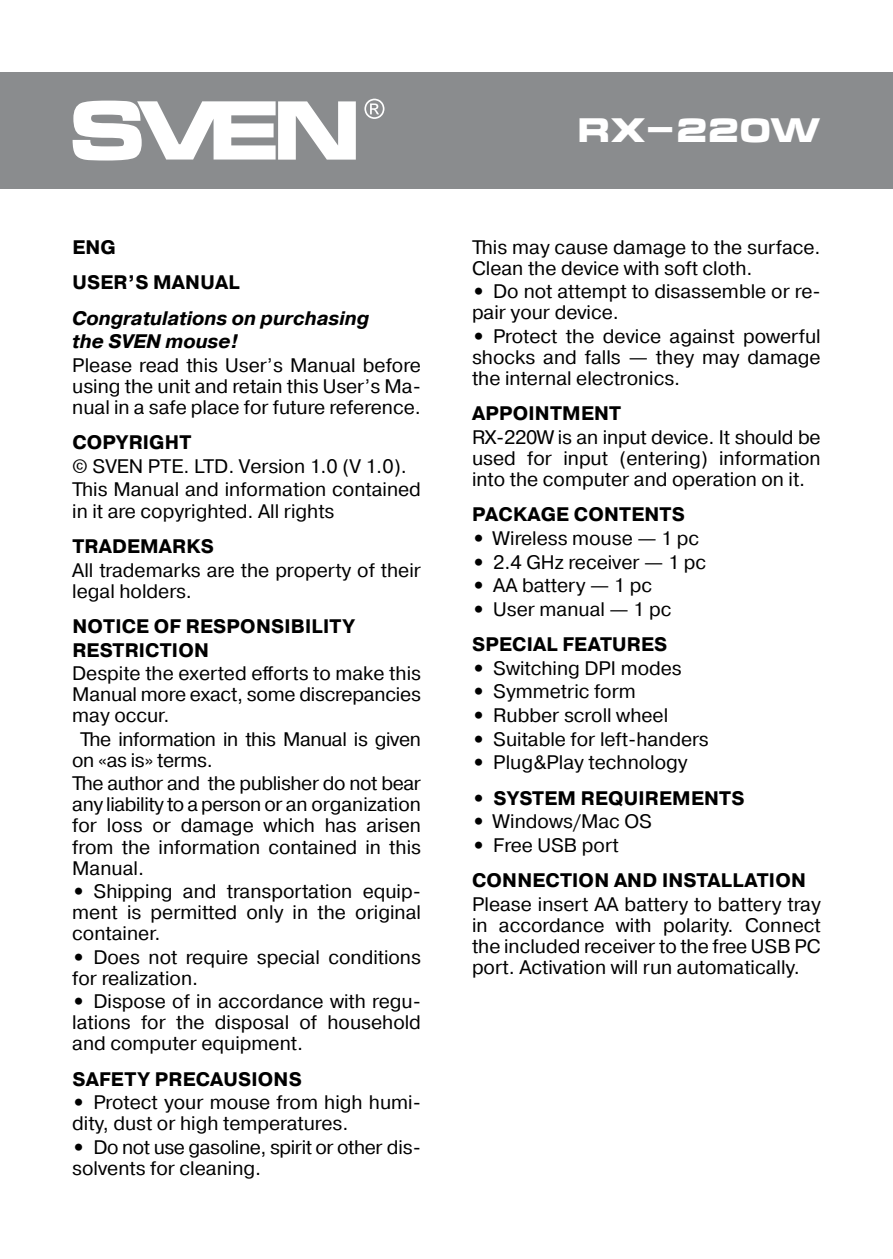
<style>
.page{position:relative;width:893px;height:1259px;background:#fff}
.page>*{position:absolute;margin:0;border:0;box-sizing:border-box;transform-origin:0 0}
.t1{font:700 33px "Micra";letter-spacing:-.05em;color:#fff}
.t2{font:19.5px/21px "Pragmatica";color:#000;text-align:justify}
.t3{font:700 19.5px/35.4px "Pragmatica";letter-spacing:.01em;color:#000}
.t4{font:19.5px/21px "Pragmatica";letter-spacing:-.02em;color:#000}
.t5{font:italic 700 19.5px/23.7px "Pragmatica";color:#000}
.s1{font-weight:700}
.s2{font-weight:400}
</style>
<div class="page">
<div style="left:0;top:72px;width:893px;height:117px;background:#8a8c8e"></div>
<svg style="left:73px;top:101px;width:283px;height:59px"></svg>
<svg style="left:364px;top:99px;width:20px;height:20px"></svg>
<p class="t3" style="left:72px;top:229px;width:169px">ENG<br>USER’S MANUAL</p>
<p class="t5" style="left:72px;top:307px;width:298px">Congratulations on purchasing the SVEN mouse!</p>
<p class="t2" style="left:72px;top:355px;width:350px">Please read this User’s Manual before using the unit and retain this User’s Ma&shy;nual in a safe place for future reference.</p>
<p class="t3" style="left:72px;top:425px;width:121px">COPYRIGHT</p>
<p class="t2" style="left:72px;top:455px;width:350px;line-height:23.7px">© SVEN PTE. LTD. Version 1.0 (V 1.0).<br>This Manual and information contained</p>
<p class="t2" style="left:72px;top:501px;width:264px">in it are copyrighted. All rights</p>
<p class="t3" style="left:72px;top:529px;width:143px">TRADEMARKS</p>
<p class="t2" style="left:72px;top:560px;width:350px">All trademarks are the property of their legal holders.</p>
<p class="t3" style="left:72px;top:615px;width:284px;line-height:23.7px">NOTICE OF RESPONSIBILITY<br>RESTRICTION</p>
<p class="t2" style="left:72px;top:663px;width:350px">Despite the exerted efforts to make this Manual more exact, some discrepancies may occur.</p>
<p class="t4" style="left:72px;top:729px;width:350px;text-indent:8px">The information in this Manual is given on «as is» terms.</p>
<p class="t2" style="left:72px;top:773px;width:350px">The author and the publisher do not bear any liability to a person or an organization for loss or damage which has arisen from the information contained in this Manual.</p>
<p class="t2" style="left:72px;top:881px;width:350px"><span class="s1">•</span> Shipping and transportation equip&shy;ment is permitted only in the original container.</p>
<p class="t2" style="left:72px;top:947px;width:350px"><span class="s1">•</span> Does not require special conditions for realization.</p>
<p class="t2" style="left:72px;top:991px;width:350px"><span class="s1">•</span> Dispose of in accordance with regu&shy;lations for the disposal of household and computer equipment.</p>
<p class="t3" style="left:72px;top:1061px;width:231px">SAFETY PRECAUSIONS</p>
<p class="t2" style="left:72px;top:1092px;width:350px"><span class="s1">•</span> Protect your mouse from high humi&shy;dity, dust or high temperatures.</p>
<p class="t4" style="left:72px;top:1137px;width:350px"><span class="s1">•</span> Do not use gasoline, spirit or other dis&shy;solvents for cleaning.</p>
<h1 class="t1" style="left:577px;top:113px;width:245px">RX-220W</h1>
<p class="t2" style="left:472px;top:237px;width:350px">This may cause damage to the surface.<br>Clean the device with soft cloth.</p>
<p class="t2" style="left:472px;top:281px;width:350px"><span class="s1">•</span> Do not attempt to disassemble or re&shy;pair your device.</p>
<p class="t2" style="left:472px;top:326px;width:350px"><span class="s1">•</span> Protect the device against powerful shocks and falls — they may damage the internal electronics.</p>
<p class="t3" style="left:472px;top:396px;width:151px">APPOINTMENT</p>
<p class="t2" style="left:472px;top:427px;width:350px">RX-220W is an input device. It should be used for input (entering) information into the computer and operation on it.</p>
<p class="t3" style="left:472px;top:497px;width:214px">PACKAGE CONTENTS</p>
<p class="t2" style="left:472px;top:528px;width:229px"><span class="s1">•</span> Wireless mouse — 1 pc</p>
<p class="t2" style="left:472px;top:552px;width:236px"><span class="s1">•</span> 2.4 GHz receiver — 1 pc</p>
<p class="t2" style="left:472px;top:575px;width:182px"><span class="s1">•</span> AA battery — 1 pc</p>
<p class="t3" style="left:472px;top:591px;width:201px">• <span class="s2">User manual — 1 pc<br></span>SPECIAL FEATURES</p>
<p class="t2" style="left:472px;top:658px;width:211px"><span class="s1">•</span> Switching DPI modes</p>
<p class="t2" style="left:472px;top:681px;width:165px"><span class="s1">•</span> Symmetric form</p>
<p class="t2" style="left:472px;top:705px;width:198px"><span class="s1">•</span> Rubber scroll wheel</p>
<p class="t2" style="left:472px;top:729px;width:238px"><span class="s1">•</span> Suitable for left-handers</p>
<p class="t2" style="left:472px;top:752px;width:217px"><span class="s1">•</span> Plug&amp;Play technology</p>
<p class="t3" style="left:472px;top:780px;width:274px">• SYSTEM REQUIREMENTS</p>
<p class="t2" style="left:472px;top:811px;width:182px"><span class="s1">•</span> Windows/Mac OS</p>
<p class="t3" style="left:472px;top:827px;width:335px">• <span class="s2">Free USB port<br></span>CONNECTION AND INSTALLATION</p>
<p class="t2" style="left:472px;top:894px;width:350px">Please insert AA battery to battery tray in accordance with polarity. Connect the included receiver to the free USB PC port. Activation will run automatically.</p>
</div>
